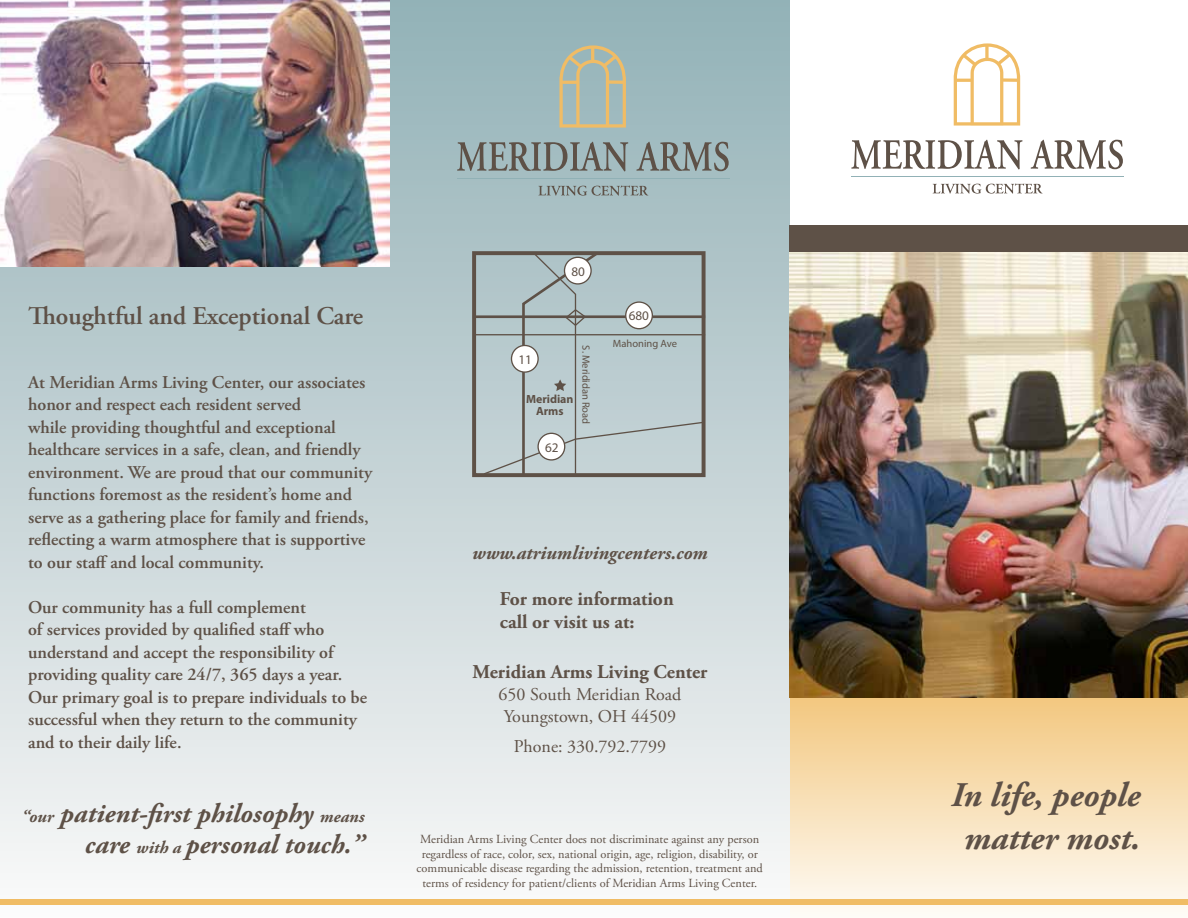
<style>
.page{position:relative;width:1188px;height:918px;background:#fff}
.page>*{position:absolute;margin:0;border:0;box-sizing:border-box;transform-origin:0 0}
.t1{font:italic 700 34.5px/43.5px "Adobe Garamond Pro";color:#5e5147;text-align:center}
.t2{font:italic 700 27px/31px "Adobe Garamond Pro";color:#5e5147;text-align:right}
.t3{font:600 25.5px "Adobe Garamond Pro";color:#5e5147}
.t4{font:700 19.5px/23.4px "Adobe Garamond Pro";color:#5e5147}
.t5{font:italic 700 19.5px "Adobe Garamond Pro";color:#5e5147}
.t6{font:600 18px/22.5px "Adobe Garamond Pro";color:#5e5147}
.t7{font:18px/21.6px "Adobe Garamond Pro";color:#5e5147}
.t8{font:13.2px "Myriad Pro";color:#5e5147}
.t9{font:12.3px/14.9px "Adobe Garamond Pro";color:#5e5147;text-align:center}
.t10{font:700 11.85px/11.9px "Myriad Pro";letter-spacing:-.005em;color:#5e5147;text-align:center}
.t11{font:10.5px "Myriad Pro";letter-spacing:-.005em;color:#5e5147}
.s1{font-size:17.55px}
</style>
<div class="page">
<svg style="left:789px;top:698px;width:399px;height:214px;background:#f8e0b8"></svg>
<div style="left:0;top:0;width:789px;height:918px;background:linear-gradient(to bottom,#91b0b6,#f9f7f7)"></div>
<img style="left:0;top:0;width:390px;height:266px">
<svg style="left:953px;top:43px;width:67px;height:83px"></svg>
<hr style="left:851px;top:176px;width:273px;height:1px;background:#91b1b6">
<svg style="left:933px;top:183px;width:110px;height:11px"></svg>
<svg style="left:851px;top:140px;width:172px;height:29px"></svg>
<svg style="left:1031px;top:140px;width:92px;height:29px"></svg>
<div style="left:0;top:899px;width:1188px;height:5px;background:#f0bc65"></div>
<div style="left:789px;top:225px;width:399px;height:27px;background:#5e5147"></div>
<svg style="left:559px;top:45px;width:67px;height:83px;background:#b2b8a4"></svg>
<hr style="left:457px;top:178px;width:273px;height:1px;background:#91b1b6">
<svg style="left:538px;top:185px;width:110px;height:11px"></svg>
<svg style="left:457px;top:142px;width:171px;height:29px;background:#8a9695"></svg>
<svg style="left:636px;top:142px;width:93px;height:29px;background:#8a9696"></svg>
<img style="left:789px;top:252px;width:399px;height:446px">
<div style="left:472px;top:251px;width:234px;height:226px;border:4px solid #5e5147"></div>
<hr style="left:474px;top:334px;width:231px;height:1px;background:#5e5147">
<hr style="left:473px;top:315px;width:232px;height:3px;background:#5e5147">
<svg style="left:482px;top:249px;width:223px;height:229px;background:#b1bfc2"></svg>
<div style="left:512px;top:345px;width:26px;height:27px;background:#fff;border-radius:50%"></div>
<div style="left:511px;top:345px;width:28px;height:28px;border:1px solid #5e5147;border-radius:50%"></div>
<div style="left:564px;top:257px;width:27px;height:27px;background:#fff;border-radius:50%"></div>
<div style="left:564px;top:257px;width:28px;height:28px;border:1px solid #5e5147;border-radius:50%"></div>
<div style="left:626px;top:302px;width:26px;height:27px;background:#fff;border-radius:50%"></div>
<div style="left:625px;top:301px;width:28px;height:28px;border:1px solid #5e5147;border-radius:50%"></div>
<div style="left:538px;top:433px;width:27px;height:27px;background:#fff;border-radius:50%"></div>
<div style="left:537px;top:433px;width:28px;height:28px;border:1px solid #5e5147;border-radius:50%"></div>
<h3 class="t3" style="left:28px;top:301px;width:337px">Thoughtful and Exceptional Care</h3>
<p class="t6" style="left:28px;top:371px;width:346px">At Meridian Arms Living Center, our associates honor and respect each resident served<br>while providing thoughtful and exceptional healthcare services in a safe, clean, and friendly environment. We are proud that our community functions foremost as the resident’s home and serve as a gathering place for family and friends, reflecting a warm atmosphere that is supportive to our staff and local community.</p>
<p class="t6" style="left:28px;top:596px;width:341px">Our community has a full complement<br>of services provided by qualified staff who understand and accept the responsibility of providing quality care 24/7, 365 days a year.<br>Our primary goal is to prepare individuals to be successful when they return to the community and to their daily life.</p>
<h2 class="t2" style="left:22px;top:799px;width:344px"><span class="s1">“our</span> patient-first philosophy <span class="s1">means </span>care <span class="s1">with a</span> personal touch.”</h2>
<p class="t8" style="left:571px;top:263px;width:15px">80</p>
<p class="t8" style="left:518px;top:351px;width:15px">11</p>
<p class="t10" style="left:526px;top:392px;width:49px">Meridian<br>Arms</p>
<p class="t8" style="left:545px;top:439px;width:15px">62</p>
<p class="t11" style="left:593px;top:345px;width:80px;rotate:90deg">S. Merididan Road</p>
<p class="t8" style="left:629px;top:308px;width:22px">680</p>
<p class="t11" style="left:613px;top:337px;width:66px">Mahoning Ave</p>
<p class="t5" style="left:472px;top:541px;width:237px">www.atriumlivingcenters.com</p>
<p class="t4" style="left:500px;top:587px;width:175px">For more information call or visit us at:</p>
<p class="t4" style="left:472px;top:661px;width:237px">Meridian Arms Living Center</p>
<p class="t7" style="left:499px;top:684px;width:184px">650 South Meridian Road<br>Youngstown, OH 44509</p>
<p class="t7" style="left:514px;top:736px;width:154px">Phone: 330.792.7799</p>
<p class="t9" style="left:417px;top:832px;width:348px">Meridian Arms Living Center does not discriminate against any person regardless of race, color, sex, national origin, age, religion, disability, or communicable disease regarding the admission, retention, treatment and terms of residency for patient/clients of Meridian Arms Living Center.</p>
<h1 class="t1" style="left:951px;top:774px;width:191px">In life, people matter most.</h1>
</div>
